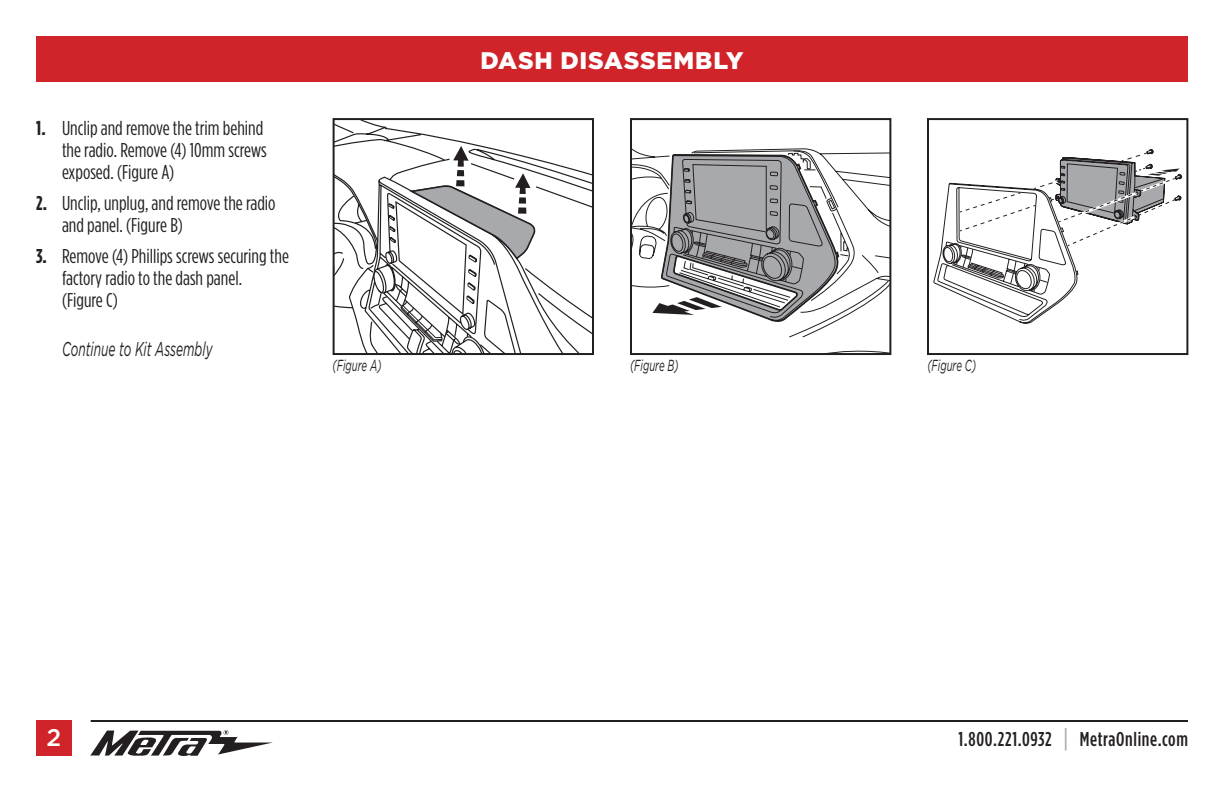
<style>
.page{position:relative;width:1224px;height:792px;background:#fff}
.page>*{position:absolute;margin:0;border:0;box-sizing:border-box;transform-origin:0 0}
.t1{font:900 24px "Gotham";letter-spacing:.03em;color:#fff}
.t2{font:500 24px "Gotham";color:#fff}
.t3{font:20px/22px "Gotham Condensed";color:#231f20}
.t4{font:500 20px "Gotham Condensed";letter-spacing:.035em;color:#231f20}
.t5{font:italic 20px "Gotham";color:#231f20;scale:.6 1}
.t6{font:italic 16px "Gotham";color:#231f20;scale:.6 1}
.s1{font-weight:700}
.s2{font-size:26px;color:#a8a9ad}
</style>
<div class="page">
<div style="left:36px;top:36px;width:1152px;height:45px;background:#d1232a"></div>
<svg style="left:90px;top:730px;width:183px;height:26px"></svg>
<hr style="left:91px;top:720px;width:1097px;height:2px;background:#231f20">
<div style="left:36px;top:720px;width:36px;height:36px;background:#d1232a"></div>
<svg style="left:933px;top:149px;width:249px;height:175px"></svg>
<div style="left:927px;top:118px;width:261px;height:237px;border:2px solid #231f20"></div>
<svg style="left:633px;top:148px;width:255px;height:204px"></svg>
<svg style="left:652px;top:153px;width:188px;height:170px"></svg>
<div style="left:630px;top:118px;width:261px;height:237px;border:2px solid #231f20"></div>
<svg style="left:336px;top:121px;width:255px;height:231px"></svg>
<svg style="left:369px;top:173px;width:168px;height:179px"></svg>
<div style="left:457px;top:170px;width:7px;height:6px;background:#231f20"></div>
<svg style="left:453px;top:146px;width:16px;height:21px"></svg>
<div style="left:333px;top:118px;width:261px;height:237px;border:2px solid #231f20"></div>
<p class="t3" style="left:62px;top:117px;width:206px;text-indent:-26px"><span class="s1">1.</span> Unclip and remove the trim behind the radio. Remove (4) 10mm screws exposed. (Figure A)</p>
<p class="t3" style="left:62px;top:192px;width:215px;text-indent:-26px"><span class="s1">2.</span> Unclip, unplug, and remove the radio and panel. (Figure B)</p>
<p class="t3" style="left:62px;top:245px;width:229px;text-indent:-26px"><span class="s1">3.</span> Remove (4) Phillips screws securing the factory radio to the dash panel.<br>(Figure C)</p>
<p class="t5" style="left:62px;top:338px;width:252px">Continue to Kit Assembly</p>
<p class="t1" style="left:480px;top:46px;width:265px">DASH DISASSEMBLY</p>
<p class="t6" style="left:333px;top:357px;width:83px">(Figure A)</p>
<p class="t6" style="left:630px;top:357px;width:83px">(Figure B)</p>
<p class="t6" style="left:927px;top:357px;width:83px">(Figure C)</p>
<p class="t2" style="left:47px;top:724px;width:16px">2</p>
<p class="t4" style="left:959px;top:728px;width:231px">1.800.221.0932 <span class="s2">|</span> MetraOnline.com</p>
</div>
